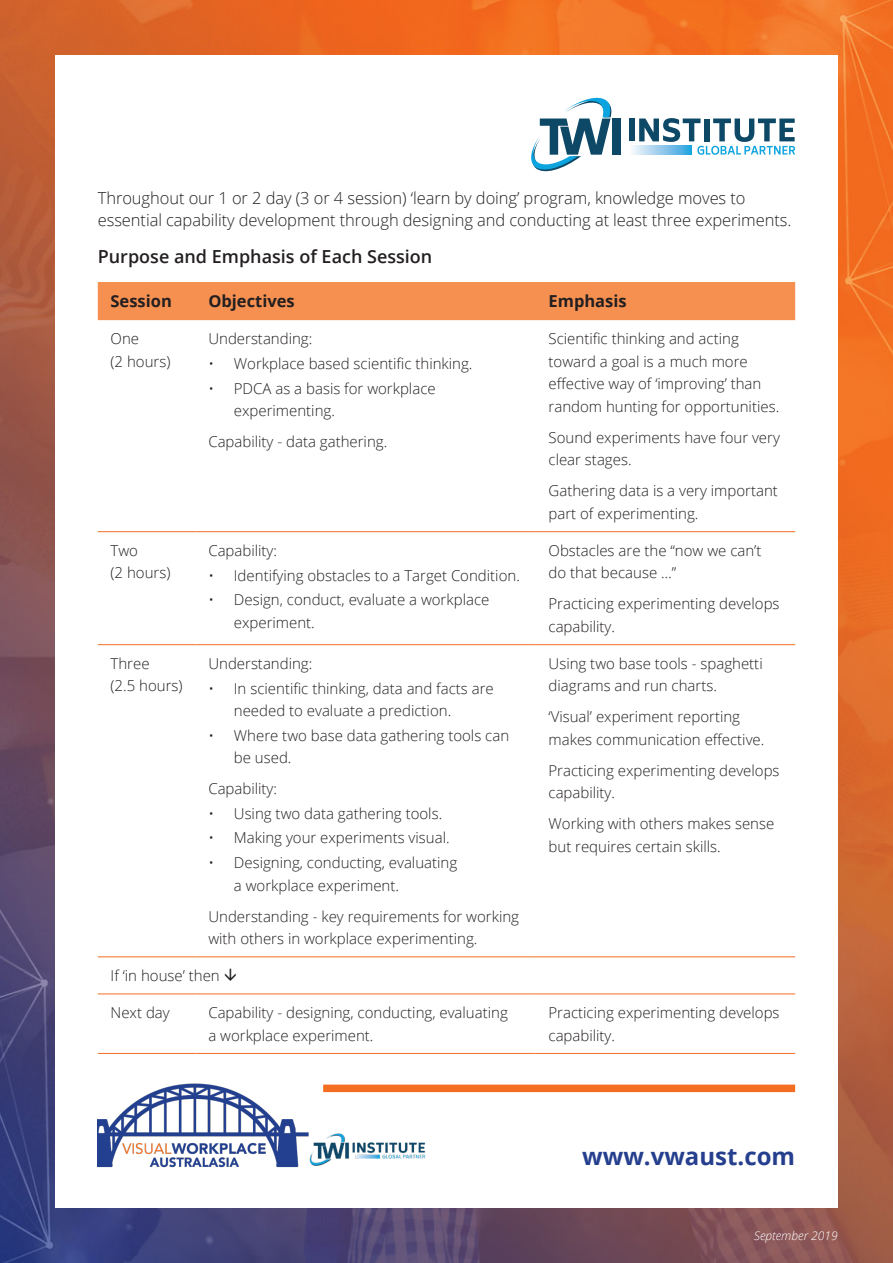
<style>
.page{position:relative;width:893px;height:1263px;background:#fff}
.page>*{position:absolute;margin:0;border:0;box-sizing:border-box;transform-origin:0 0}
.t1{font:700 24px "Open Sans";color:#253f8e}
.Intro_para{font:600 18px "Open Sans";color:#231f20}
.Body_copy{font:300 16.5px/22.5px "Open Sans";letter-spacing:-.005em;color:#231f20}
.Body_copy-2{font:700 16.5px "Open Sans";color:#231f20}
.Body_copy-3{font:300 15px/22.5px "Open Sans";color:#231f20}
.t2{font:italic 300 12px "Open Sans";color:#fff}
</style>
<div class="page">
<img style="left:0;top:0;width:893px;height:1263px">
<div style="left:55px;top:55px;width:783px;height:1153px;background:#fff"></div>
<div style="left:612px;top:119px;width:9px;height:36px;background:#0e4867"></div>
<div style="left:629px;top:119px;width:5px;height:22px;background:#0e4867"></div>
<svg style="left:531px;top:98px;width:81px;height:73px"></svg>
<svg style="left:632px;top:146px;width:7px;height:9px"></svg>
<svg style="left:639px;top:118px;width:156px;height:37px"></svg>
<img style="left:98px;top:1083px;width:332px;height:85px">
<div style="left:323px;top:1084px;width:472px;height:8px;background:#f36e21"></div>
<div style="left:98px;top:282px;width:697px;height:38px;background:#f69050"></div>
<hr style="left:98px;top:531px;width:98px;height:1px;background:#f36e21">
<hr style="left:196px;top:531px;width:340px;height:1px;background:#f36e21">
<hr style="left:536px;top:531px;width:259px;height:1px;background:#f36e21">
<hr style="left:98px;top:644px;width:98px;height:1px;background:#f36e21">
<hr style="left:196px;top:644px;width:340px;height:1px;background:#f36e21">
<hr style="left:536px;top:644px;width:259px;height:1px;background:#f36e21">
<hr style="left:98px;top:956px;width:98px;height:1px;background:#f36e21">
<hr style="left:196px;top:956px;width:340px;height:1px;background:#f36e21">
<hr style="left:536px;top:956px;width:259px;height:1px;background:#f36e21">
<hr style="left:98px;top:994px;width:98px;height:1px;background:#f36e21">
<hr style="left:196px;top:994px;width:340px;height:1px;background:#f36e21">
<hr style="left:536px;top:994px;width:259px;height:1px;background:#f36e21">
<hr style="left:98px;top:1053px;width:98px;height:1px;background:#f36e21">
<hr style="left:196px;top:1053px;width:340px;height:1px;background:#f36e21">
<hr style="left:536px;top:1053px;width:259px;height:1px;background:#f36e21">
<p class="Body_copy" style="left:98px;top:186px;width:695px">Throughout our 1 or 2 day (3 or 4 session) ‘learn by doing’ program, knowledge moves to essential capability development through designing and conducting at least three experiments.</p>
<p class="Intro_para" style="left:98px;top:244px;width:336px">Purpose and Emphasis of Each Session</p>
<p class="Body_copy-2" style="left:111px;top:290px;width:63px">Session</p>
<p class="Body_copy-2" style="left:208px;top:290px;width:88px">Objectives</p>
<p class="Body_copy-2" style="left:549px;top:290px;width:80px">Emphasis</p>
<p class="Body_copy-3" style="left:111px;top:327px;width:61px">One<br>(2 hours)</p>
<p class="Body_copy-3" style="left:208px;top:327px;width:106px">Understanding:</p>
<p class="Body_copy-3" style="left:549px;top:327px;width:232px">Scientific thinking and acting toward a goal is a much more effective way of ‘improving’ than random hunting for opportunities.</p>
<p class="Body_copy-3" style="left:549px;top:426px;width:233px">Sound experiments have four very clear stages.</p>
<p class="Body_copy-3" style="left:549px;top:479px;width:231px">Gathering data is a very important part of experimenting.</p>
<p class="Body_copy-3" style="left:208px;top:352px;width:266px">• Workplace based scientific thinking.</p>
<p class="Body_copy-3" style="left:234px;top:377px;width:203px;text-indent:-26px">• PDCA as a basis for workplace experimenting.</p>
<p class="Body_copy-3" style="left:208px;top:430px;width:180px">Capability - data gathering.</p>
<p class="Body_copy-3" style="left:111px;top:539px;width:61px">Two<br>(2 hours)</p>
<p class="Body_copy-3" style="left:208px;top:539px;width:70px">Capability:</p>
<p class="Body_copy-3" style="left:208px;top:563px;width:313px">• Identifying obstacles to a Target Condition.</p>
<p class="Body_copy-3" style="left:234px;top:588px;width:257px;text-indent:-26px">• Design, conduct, evaluate a workplace experiment.</p>
<p class="Body_copy-3" style="left:111px;top:652px;width:74px">Three<br>(2.5 hours)</p>
<p class="Body_copy-3" style="left:208px;top:652px;width:106px">Understanding:</p>
<p class="Body_copy-3" style="left:234px;top:676px;width:261px;text-indent:-26px">• In scientific thinking, data and facts are needed to evaluate a prediction.</p>
<p class="Body_copy-3" style="left:234px;top:723px;width:277px;text-indent:-26px">• Where two base data gathering tools can be used.</p>
<p class="Body_copy-3" style="left:208px;top:777px;width:70px">Capability:</p>
<p class="Body_copy-3" style="left:208px;top:802px;width:235px">• Using two data gathering tools.</p>
<p class="Body_copy-3" style="left:208px;top:826px;width:243px">• Making your experiments visual.</p>
<p class="Body_copy-3" style="left:234px;top:851px;width:225px;text-indent:-26px">• Designing, conducting, evaluating a workplace experiment.</p>
<p class="Body_copy-3" style="left:208px;top:904px;width:312px">Understanding - key requirements for working with others in workplace experimenting.</p>
<p class="Body_copy-3" style="left:549px;top:539px;width:214px">Obstacles are the “now we can’t do that because …”</p>
<p class="Body_copy-3" style="left:549px;top:592px;width:233px">Practicing experimenting develops capability.</p>
<p class="Body_copy-3" style="left:549px;top:652px;width:216px">Using two base tools - spaghetti diagrams and run charts.</p>
<p class="Body_copy-3" style="left:549px;top:705px;width:217px">‘Visual’ experiment reporting makes communication effective.</p>
<p class="Body_copy-3" style="left:549px;top:759px;width:233px">Practicing experimenting develops capability.</p>
<p class="Body_copy-3" style="left:549px;top:812px;width:227px">Working with others makes sense but requires certain skills.</p>
<p class="Body_copy-3" style="left:111px;top:964px;width:111px">If ‘in house’ then</p>
<p class="Body_copy-3" style="left:111px;top:1001px;width:61px">Next day</p>
<p class="Body_copy-3" style="left:208px;top:1001px;width:301px">Capability - designing, conducting, evaluating a workplace experiment.</p>
<p class="Body_copy-3" style="left:549px;top:1001px;width:233px">Practicing experimenting develops capability.</p>
<h1 class="t1" style="left:582px;top:1139px;width:214px">www.vwaust.com</h1>
<p class="t2" style="left:754px;top:1227px;width:85px">September 2019</p>
</div>
